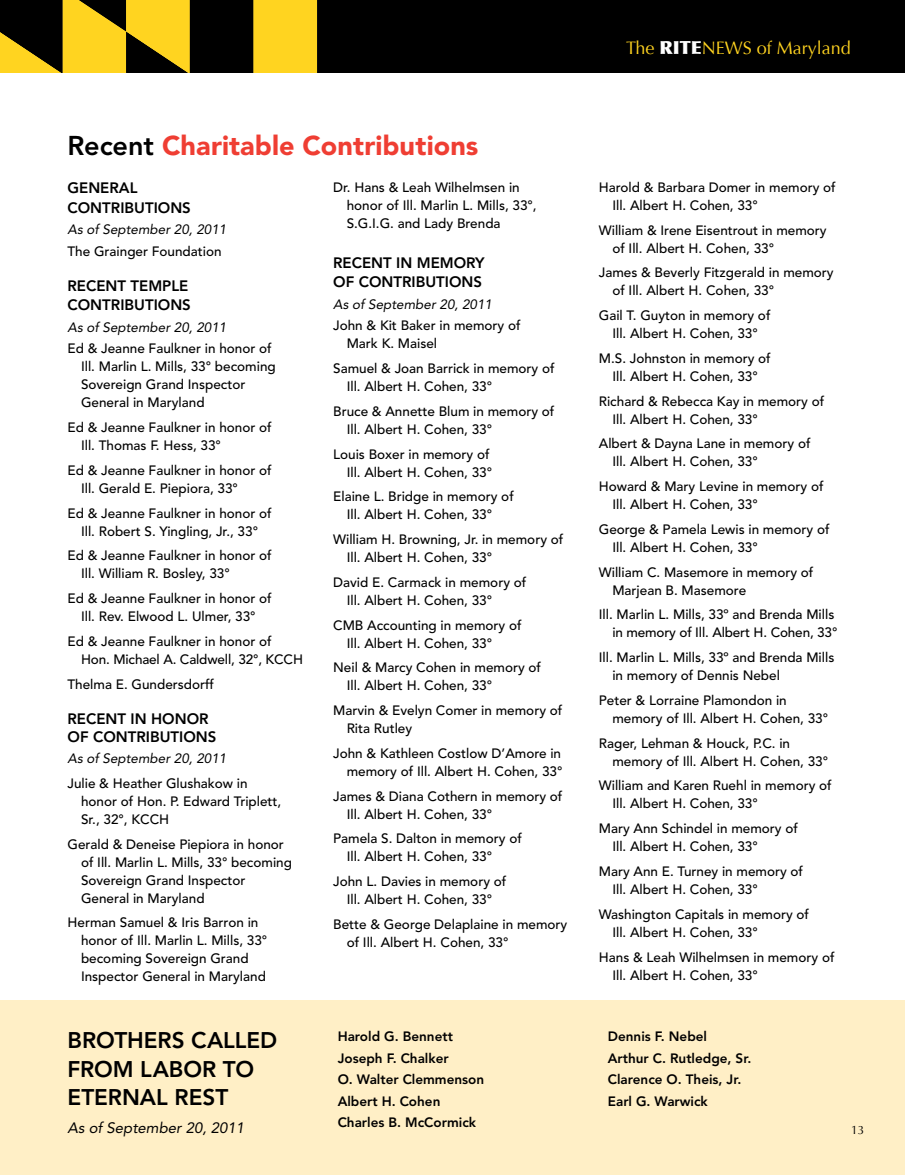
<style>
.page{position:relative;width:905px;height:1175px;background:#fff}
.page>*{position:absolute;margin:0;border:0;box-sizing:border-box;transform-origin:0 0}
.t1{font:900 27px "Avenir LT Std";letter-spacing:.005em;color:#ef3e33}
.t2{font:800 22.5px/28.5px "Avenir LT Std";color:#000}
.t3{font:18px "Optima";color:#ffd420}
.t4{font:800 15px/19.5px "Avenir LT Std";color:#000}
.t5{font:italic 15px "Avenir LT Std";color:#000}
.t6{font:500 13.5px/18px "Avenir LT Std";color:#000}
.t7{font:800 13.5px/21.5px "Avenir LT Std";color:#000}
.t8{font:italic 13.5px "Avenir LT Std";color:#000}
.t9{font:12px "Optima";color:#000}
.s1{font-weight:800;color:#000}
.s2{font-weight:900;color:#fff}
</style>
<div class="page">
<div style="left:0;top:1000px;width:904px;height:174px;background:#ffefc6"></div>
<div style="left:377px;top:0;width:527px;height:73px;background:#000"></div>
<svg style="left:0;top:0;width:377px;height:73px;background:#79650f"></svg>
<h1 class="t1" style="left:68px;top:130px;width:412px"><span class="s1">Recent</span> Charitable Contributions</h1>
<p class="t4" style="left:68px;top:178px;width:77px">GENERAL<br>CONTRIBUTIO</p>
<p class="t6" style="left:347px;top:179px;width:191px;text-indent:-14px">Dr. Hans &amp; Leah Wilhelmsen in honor of Ill. Marlin L. Mills, 33°,<br>S.G.I.G. and Lady Brenda</p>
<p class="t4" style="left:333px;top:253px;width:20px">RECE</p>
<p class="t4" style="left:371px;top:253px;width:59px">NT IN MEMO</p>
<p class="t4" style="left:170px;top:198px;width:21px">NS</p>
<p class="t8" style="left:68px;top:222px;width:160px">As of September 20, 2011</p>
<p class="t6" style="left:68px;top:242px;width:156px">The Grainger Foundation</p>
<p class="t4" style="left:68px;top:276px;width:20px">RECE</p>
<p class="t4" style="left:106px;top:276px;width:37px">NT TEM</p>
<p class="t4" style="left:162px;top:276px;width:18px">PLE</p>
<p class="t4" style="left:68px;top:295px;width:77px">CONTRIBUTIO</p>
<p class="t4" style="left:170px;top:295px;width:21px">NS</p>
<p class="t8" style="left:68px;top:319px;width:160px">As of September 20, 2011</p>
<p class="t6" style="left:81px;top:340px;width:196px;text-indent:-14px">Ed &amp; Jeanne Faulkner in honor of<br>Ill. Marlin L. Mills, 33° becoming<br>Sovereign Grand Inspector<br>General in Maryland</p>
<p class="t6" style="left:81px;top:418px;width:192px;text-indent:-14px">Ed &amp; Jeanne Faulkner in honor of<br>Ill. Thomas F. H ess, 33°</p>
<p class="t6" style="left:81px;top:461px;width:192px;text-indent:-14px">Ed &amp; Jeanne Faulkner in honor of<br>Ill. Gerald E. Piepiora, 33°</p>
<p class="t6" style="left:68px;top:504px;width:206px;text-align:center">Ed &amp; Jeanne Faulkner in honor of<br>Ill. Robert S. Yingling, Jr., 33°</p>
<p class="t6" style="left:81px;top:547px;width:192px;text-indent:-14px">Ed &amp; Jeanne Faulkner in honor of<br>Ill. William R. Bosley, 33°</p>
<p class="t6" style="left:68px;top:589px;width:206px;text-align:center">Ed &amp; Jeanne Faulkner in honor of<br>Ill. Rev. Elwood L. Ulmer, 33°</p>
<p class="t6" style="left:81px;top:632px;width:221px;text-indent:-14px">Ed &amp; Jeanne Faulkner in honor of<br>H on. Michael A. Caldwell, 32°, KCCH</p>
<p class="t6" style="left:68px;top:675px;width:148px">Thelma E. Gundersdorff</p>
<p class="t4" style="left:68px;top:708px;width:20px">RECE</p>
<p class="t4" style="left:333px;top:253px;width:153px;text-align:right">RY<br>OF CONTRIBUTIONS</p>
<p class="t8" style="left:333px;top:296px;width:160px">As of September 20, 2011</p>
<p class="t6" style="left:346px;top:317px;width:175px;text-indent:-14px">John &amp; Kit Baker in memory of<br>Mark K. Maisel</p>
<p class="t6" style="left:346px;top:360px;width:209px;text-indent:-14px">Samuel &amp; Joan Barrick in memory of<br>Ill. Albert H . Cohen, 33°</p>
<p class="t6" style="left:346px;top:402px;width:209px;text-indent:-14px">Bruce &amp; Annette Blum in memory of<br>Ill. Albert H . Cohen, 33°</p>
<p class="t6" style="left:333px;top:445px;width:160px;text-align:right">Louis Boxer in memory of<br>Ill. Albert H . Cohen, 33°</p>
<p class="t6" style="left:346px;top:488px;width:169px;text-indent:-14px">Elaine L. Bridge in memory of<br>Ill. Albert H . Cohen, 33°</p>
<p class="t6" style="left:346px;top:531px;width:218px;text-indent:-14px">William H . Browning, Jr. in memory of<br>Ill. Albert H . Cohen, 33°</p>
<p class="t6" style="left:346px;top:573px;width:181px;text-indent:-14px">David E. Carmack in memory of<br>Ill. Albert H . Cohen, 33°</p>
<p class="t6" style="left:346px;top:616px;width:176px;text-indent:-14px">CMB Accounting in memory of<br>Ill. Albert H . Cohen, 33°</p>
<p class="t6" style="left:346px;top:659px;width:196px;text-indent:-14px">Neil &amp; Marcy Cohen in memory of<br>Ill. Albert H . Cohen, 33°</p>
<p class="t6" style="left:346px;top:702px;width:217px;text-indent:-14px">Marvin &amp; Evelyn Comer in memory of<br>Rita Rutley</p>
<p class="t6" style="left:333px;top:744px;width:231px;text-align:right">John &amp; Kathleen Costlow D’Amore in memory of Ill. Albert H . Cohen, 33°</p>
<p class="t6" style="left:346px;top:787px;width:217px;text-indent:-14px">James &amp; Diana Cothern in memory of<br>Ill. Albert H . Cohen, 33°</p>
<p class="t6" style="left:346px;top:830px;width:177px;text-indent:-14px">Pamela S. Dalton in memory of<br>Ill. Albert H . Cohen, 33°</p>
<p class="t6" style="left:333px;top:872px;width:175px;text-align:center">John L. Davies in memory of<br>Ill. Albert H . Cohen, 33°</p>
<p class="t6" style="left:346px;top:915px;width:222px;text-indent:-14px">Bette &amp; George Delaplaine in memory of Ill. Albert H . Cohen, 33°</p>
<p class="t4" style="left:68px;top:709px;width:143px;line-height:18px;text-indent:38px">NT IN HONOR<br>OF CONTRIBUTIO</p>
<p class="t4" style="left:196px;top:726px;width:21px">NS</p>
<p class="t8" style="left:68px;top:750px;width:160px">As of September 20, 2011</p>
<p class="t6" style="left:81px;top:774px;width:202px;text-indent:-14px">Julie &amp; Heather Glushakow in honor of H on. P. Edward Triplett,<br>Sr., 32°, KCCH</p>
<p class="t6" style="left:81px;top:835px;width:212px;text-indent:-14px">Gerald &amp; Deneise Piepiora in honor of Ill. Marlin L. Mills, 33° becoming<br>Sovereign Grand Inspector<br>General in Maryland</p>
<p class="t6" style="left:81px;top:914px;width:188px;text-indent:-14px">Herman Samuel &amp; Iris Barron in honor of Ill. Marlin L. Mills, 33° becoming Sovereign Grand<br>Inspector General in Maryland</p>
<h3 class="t3" style="left:626px;top:37px;width:226px">The <span class="s2">RITE</span>NEWS of Maryland</h3>
<p class="t6" style="left:612px;top:178px;width:225px;text-indent:-14px">Harold &amp; Barbara Domer in memory of<br>Ill. Albert H . Cohen, 33°</p>
<p class="t6" style="left:612px;top:221px;width:216px;text-indent:-14px">William &amp; Irene Eisentrout in memory of Ill. Albert H . Cohen, 33°</p>
<p class="t6" style="left:612px;top:264px;width:223px;text-indent:-14px">James &amp; Beverly Fitzgerald in memory of Ill. Albert H . Cohen, 33°</p>
<p class="t6" style="left:599px;top:307px;width:173px;text-align:center">Gail T. Guyton in memory of<br>Ill. Albert H . Cohen, 33°</p>
<p class="t6" style="left:599px;top:349px;width:173px;text-align:center">M.S. Johnston in memory of<br>Ill. Albert H . Cohen, 33°</p>
<p class="t6" style="left:612px;top:392px;width:213px;text-indent:-14px">Richard &amp; Rebecca Kay in memory of<br>Ill. Albert H . Cohen, 33°</p>
<p class="t6" style="left:612px;top:435px;width:200px;text-indent:-14px">Albert &amp; Dayna Lane in memory of<br>Ill. Albert H . Cohen, 33°</p>
<p class="t6" style="left:612px;top:478px;width:213px;text-indent:-14px">Howard &amp; Mary Levine in memory of<br>Ill. Albert H . Cohen, 33°</p>
<p class="t6" style="left:612px;top:520px;width:219px;text-indent:-14px">George &amp; Pamela Lewis in memory of<br>Ill. Albert H . Cohen, 33°</p>
<p class="t6" style="left:612px;top:563px;width:203px;text-indent:-14px">William C. Masemore in memory of<br>Marjean B. Masemore</p>
<p class="t6" style="left:599px;top:606px;width:240px;text-align:right">Ill. Marlin L. Mills, 33º and Brenda Mills in memory of Ill. Albert H . Cohen, 33°</p>
<p class="t6" style="left:612px;top:649px;width:223px;text-indent:-14px">Ill. Marlin L. Mills, 33º and Brenda Mills in memory of Dennis Nebel</p>
<p class="t6" style="left:612px;top:691px;width:217px;text-indent:-14px">Peter &amp; Lorraine Plamondon in memory of Ill. Albert H . Cohen, 33°</p>
<p class="t6" style="left:612px;top:734px;width:217px;text-indent:-14px">Rager, Lehman &amp; Houck, P.C. in memory of Ill. Albert H . Cohen, 33°</p>
<p class="t6" style="left:612px;top:777px;width:221px;text-indent:-14px">William and Karen Ruehl in memory of<br>Ill. Albert H . Cohen, 33°</p>
<p class="t6" style="left:612px;top:820px;width:187px;text-indent:-14px">Mary Ann Schindel in memory of<br>Ill. Albert H . Cohen, 33°</p>
<p class="t6" style="left:612px;top:862px;width:192px;text-indent:-14px">Mary Ann E. Turney in memory of<br>Ill. Albert H . Cohen, 33°</p>
<p class="t6" style="left:612px;top:905px;width:198px;text-indent:-14px">Washington Capitals in memory of<br>Ill. Albert H . Cohen, 33°</p>
<p class="t6" style="left:612px;top:948px;width:224px;text-indent:-14px">Hans &amp; Leah Wilhelmsen in memory of<br>Ill. Albert H . Cohen, 33°</p>
<h2 class="t2" style="left:67px;top:1026px;width:208px">Brothers Called from Labor to<br>Eternal Rest</h2>
<p class="t5" style="left:68px;top:1118px;width:178px">As of September 20, 2011</p>
<p class="t7" style="left:338px;top:1025px;width:148px">Harold G. Bennett<br>Joseph F. Chalker<br>O. Walter Clemmenson<br>Albert H . Cohen<br>Charles B. McCormick</p>
<p class="t7" style="left:608px;top:1025px;width:145px">Dennis F. Nebel<br>Arthur C. Rutledge, Sr.<br>Clarence O. Theis, Jr.<br>Earl G. Warwick</p>
<p class="t9" style="left:851px;top:1123px;width:15px">13</p>
</div>
